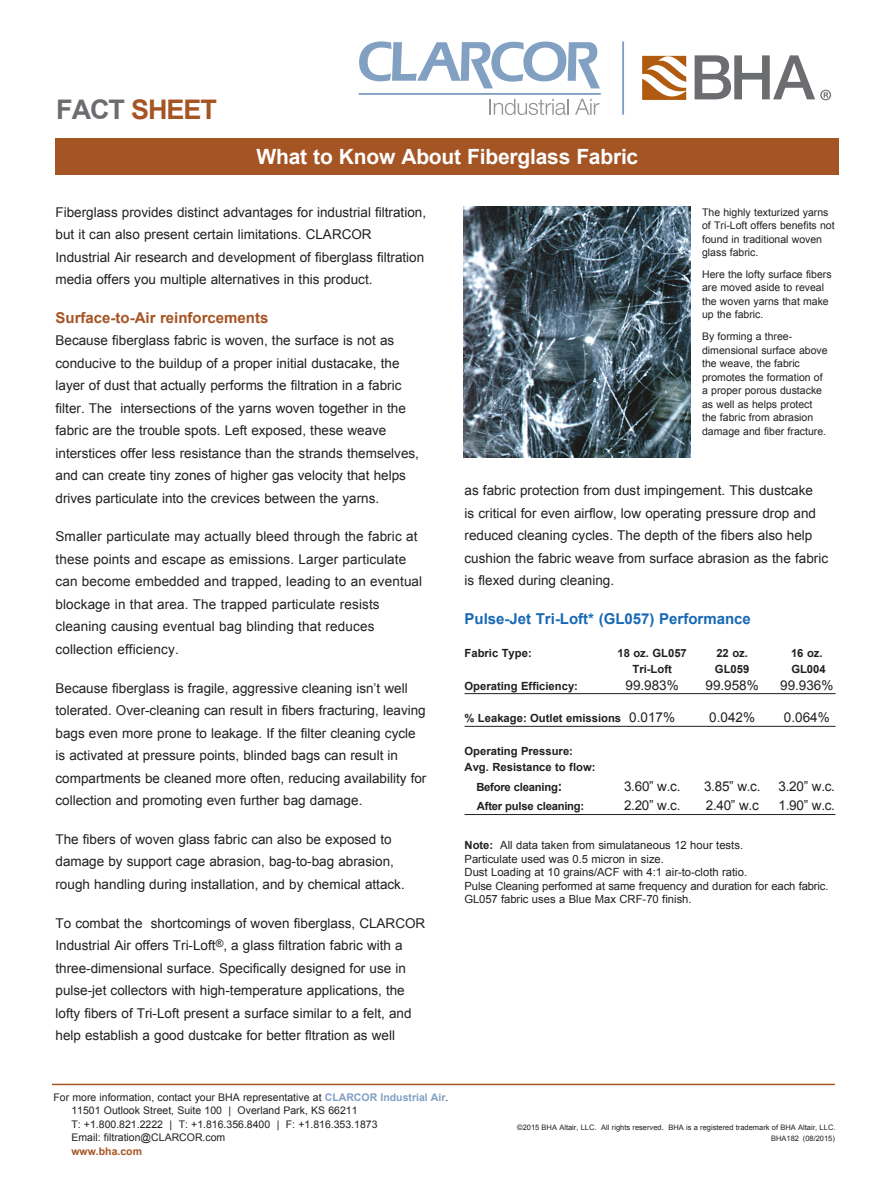
<style>
.page{position:relative;width:891px;height:1188px;background:#fff}
.page>*{position:absolute;margin:0;border:0;box-sizing:border-box;transform-origin:0 0}
.t1{font:700 27px "Arial";letter-spacing:-.04em;color:#a55424}
.Product_Service_Name{font:700 21px "Arial";letter-spacing:-.01em;color:#fff}
.Level_2_Header{font:700 15px "Arial";color:#1768b4}
.Body{font:700 15px "Arial";color:#a55424}
.Body-2{font:13.5px/22.5px "Arial";color:#231f20}
.t2{font:11.25px/13.5px "Arial";color:#231f20}
.Body-3{font:700 11.25px "Arial";color:#231f20}
.Body-4{font:700 11.25px "Arial";letter-spacing:-.02em;color:#231f20}
.Level_3_header{font:10.5px/13.5px "Arial";color:#231f20}
.Level_3_header-2{font:700 10.5px "Arial";color:#a55424}
.Contact_info{font:7.5px "Arial";color:#231f20}
.s1{color:#6c6d70}
.s2{font-weight:400;font-size:13.5px}
.s3{font-size:13.5px}
.s4{font-weight:700}
.s5{font-weight:700;color:#82a0c2}
</style>
<div class="page">
<hr style="left:465px;top:693px;width:371px;height:1px;background:#231f20">
<hr style="left:465px;top:726px;width:371px;height:1px;background:#231f20">
<hr style="left:465px;top:814px;width:371px;height:1px;background:#231f20">
<img style="left:463px;top:207px;width:228px;height:251px">
<svg style="left:490px;top:99px;width:79px;height:16px"></svg>
<svg style="left:575px;top:99px;width:25px;height:16px"></svg>
<svg style="left:359px;top:41px;width:241px;height:47px"></svg>
<hr style="left:359px;top:93px;width:242px;height:2px;background:#82a0c2">
<hr style="left:622px;top:41px;width:2px;height:74px;background:#82a0c2">
<svg style="left:642px;top:55px;width:44px;height:45px"></svg>
<svg style="left:695px;top:55px;width:136px;height:45px"></svg>
<div style="left:56px;top:138px;width:783px;height:36px;background:#a55424"></div>
<hr style="left:52px;top:1084px;width:783px;height:1px;background:#a55424">
<p class="t1" style="left:56px;top:91px;width:162px"><span class="s1">FACT</span> SHEET</p>
<p class="Product_Service_Name" style="left:257px;top:143px;width:383px">What to Know About Fiberglass Fabric</p>
<p class="Body-2" style="left:56px;top:201px;width:372px">Fiberglass provides distinct advantages for industrial filtration, but it can also present certain limitations. CLARCOR Industrial Air research and development of fiberglass filtration media offers you multiple alternatives in this product.</p>
<p class="Body" style="left:56px;top:307px;width:214px">Surface-to-Air reinforcements</p>
<p class="Body-2" style="left:56px;top:329px;width:365px">Because fiberglass fabric is woven, the surface is not as conducive to the buildup of a proper initial dustacake, the layer of dust that actually performs the filtration in a fabric filter. The intersections of the yarns woven together in the fabric are the trouble spots. Left exposed, these weave interstices offer less resistance than the strands themselves, and can create tiny zones of higher gas velocity that helps drives particulate into the crevices between the yarns.</p>
<p class="Body-2" style="left:56px;top:526px;width:368px">Smaller particulate may actually bleed through the fabric at these points and escape as emissions. Larger particulate can become embedded and trapped, leading to an eventual blockage in that area. The trapped particulate resists cleaning causing eventual bag blinding that reduces collection efficiency.</p>
<p class="Body-2" style="left:56px;top:677px;width:372px">Because fiberglass is fragile, aggressive cleaning isn’t well tolerated. Over-cleaning can result in fibers fracturing, leaving bags even more prone to leakage. If the filter cleaning cycle is activated at pressure points, blinded bags can result in compartments be cleaned more often, reducing availability for collection and promoting even further bag damage.</p>
<p class="Body-2" style="left:56px;top:828px;width:351px">The fibers of woven glass fabric can also be exposed to damage by support cage abrasion, bag-to-bag abrasion, rough handling during installation, and by chemical attack.</p>
<p class="Body-2" style="left:56px;top:912px;width:371px">To combat the shortcomings of woven fiberglass, CLARCOR Industrial Air offers Tri-Loft<sup>®</sup>, a glass filtration fabric with a three-dimensional surface. Specifically designed for use in pulse-jet collectors with high-temperature applications, the lofty fibers of Tri-Loft present a surface similar to a felt, and help establish a good dustcake for better fltration as well</p>
<p class="Level_3_header" style="left:702px;top:206px;width:134px">The highly texturized yarns of Tri-Loft offers benefits not found in traditional woven glass fabric.</p>
<p class="Level_3_header" style="left:702px;top:268px;width:131px">Here the lofty surface fibers are moved aside to reveal the woven yarns that make up the fabric.</p>
<p class="Level_3_header" style="left:702px;top:330px;width:127px">By forming a three&shy;dimensional surface above the weave, the fabric promotes the formation of a proper porous dustacke as well as helps protect the fabric from abrasion damage and fiber fracture.</p>
<p class="Body-2" style="left:465px;top:479px;width:365px">as fabric protection from dust impingement. This dustcake<br>is critical for even airflow, low operating pressure drop and reduced cleaning cycles. The depth of the fibers also help cushion the fabric weave from surface abrasion as the fabric is flexed during cleaning.</p>
<p class="Level_2_Header" style="left:465px;top:609px;width:288px">Pulse-Jet Tri-Loft* (GL057) Performance</p>
<p class="Body-3" style="left:465px;top:645px;width:69px">Fabric Type:</p>
<p class="Body-3" style="left:617px;top:645px;width:71px">18 oz. GL057</p>
<p class="Body-3" style="left:716px;top:645px;width:33px">22 oz.</p>
<p class="Body-3" style="left:791px;top:645px;width:33px">16 oz.</p>
<p class="Body-3" style="left:632px;top:662px;width:41px">Tri-Loft</p>
<p class="Body-3" style="left:715px;top:662px;width:36px">GL059</p>
<p class="Body-3" style="left:791px;top:662px;width:36px">GL004</p>
<p class="Body-3" style="left:465px;top:678px;width:115px">Operating Efficiency:</p>
<p class="Body-2" style="left:626px;top:674px;width:55px">99.983%</p>
<p class="Body-2" style="left:706px;top:674px;width:55px">99.958%</p>
<p class="Body-2" style="left:780px;top:674px;width:55px">99.936%</p>
<p class="Body-3" style="left:465px;top:711px;width:212px">% Leakage: Outlet emissions <span class="s2">0.017%</span></p>
<p class="Body-2" style="left:709px;top:706px;width:47px">0.042%</p>
<p class="Body-2" style="left:784px;top:706px;width:47px">0.064%</p>
<p class="Body-3" style="left:465px;top:744px;width:110px">Operating Pressure:</p>
<p class="Body-3" style="left:465px;top:760px;width:132px">Avg. Resistance to flow:</p>
<p class="Body-4" style="left:476px;top:780px;width:87px">Before cleaning<span class="s3">:</span></p>
<p class="Body-2" style="left:624px;top:775px;width:58px">3.60” w.c.</p>
<p class="Body-2" style="left:704px;top:775px;width:58px">3.85” w.c.</p>
<p class="Body-2" style="left:779px;top:775px;width:58px">3.20” w.c.</p>
<p class="Body-4" style="left:477px;top:799px;width:109px">After pulse cleaning:</p>
<p class="Body-2" style="left:624px;top:795px;width:58px">2.20” w.c.</p>
<p class="Body-2" style="left:706px;top:795px;width:54px">2.40” w.c</p>
<p class="Body-2" style="left:779px;top:795px;width:58px">1.90” w.c.</p>
<p class="t2" style="left:465px;top:839px;width:280px"><span class="s4">Note:</span> All data taken from simulataneous 12 hour tests.</p>
<p class="t2" style="left:465px;top:852px;width:201px">Particulate used was 0.5 micron in size.</p>
<p class="t2" style="left:465px;top:866px;width:284px">Dust Loading at 10 grains/ACF with 4:1 air-to-cloth ratio.</p>
<p class="t2" style="left:465px;top:879px;width:366px">Pulse Cleaning performed at same frequency and duration for each fabric.<br>GL057 fabric uses a Blue Max CRF-70 finish.</p>
<p class="Level_3_header" style="left:53px;top:1090px;width:397px">For more information, contact your BHA representative at <span class="s5">CLARCOR Industrial Air</span>.</p>
<p class="Level_3_header" style="left:71px;top:1104px;width:288px">11501 Outlook Street, Suite 100 | Overland Park, KS 66211</p>
<p class="Level_3_header" style="left:71px;top:1117px;width:308px">T: +1.800.821.2222 | T: +1.816.356.8400 | F: +1.816.353.1873</p>
<p class="Level_3_header" style="left:71px;top:1131px;width:155px">Email: filtration@CLARCOR.com</p>
<p class="Level_3_header-2" style="left:71px;top:1144px;width:72px">www.bha.com</p>
<p class="Contact_info" style="left:517px;top:1123px;width:320px">©2015 BHA Altair, LLC. All rights reserved. BHA is a registered trademark of BHA Altair, LLC.</p>
<p class="Contact_info" style="left:771px;top:1134px;width:65px">BHA182 (08/2015)</p>
</div>
